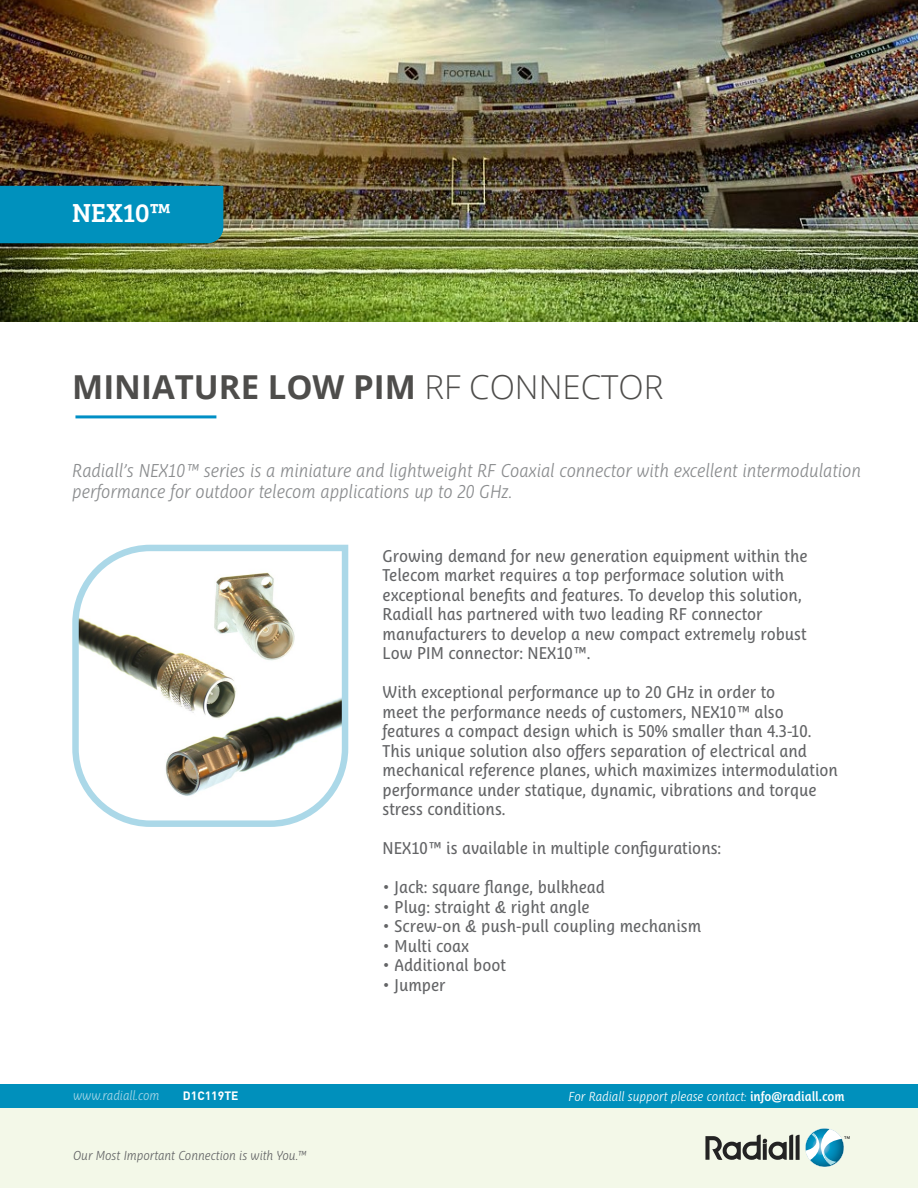
<style>
.page{position:relative;width:918px;height:1188px;background:#fff}
.page>*{position:absolute;margin:0;border:0;box-sizing:border-box;transform-origin:0 0}
.t1{font:700 33px "Open Sans";color:#4e4d4b}
.t2{font:27px "Bree Serif";color:#fff}
.t3{font:italic 300 18px/21px "Ayita Pro";color:#8a8c8e}
.t4{font:16.5px/19.5px "Ayita Pro";color:#636466}
.t5{font:italic 300 12.6px "Ayita Pro";color:#fff}
.t6{font:italic 300 12.6px "Ayita Pro";color:#636466}
.t7{font:italic 300 12.6px "Ayita Pro";color:#abd8e8}
.t8{font:700 12px "DIN Pro";color:#fff}
.s1{font-weight:300}
.s2{font-weight:600;font-style:normal}
</style>
<div class="page">
<hr style="left:75px;top:415px;width:141px;height:3px;background:#008fc5">
<img style="left:0;top:0;width:918px;height:321px">
<div style="left:0;top:186px;width:223px;height:57px;background:#0091bd"></div>
<div style="left:0;top:1097px;width:918px;height:91px;background:#f3f8e8"></div>
<div style="left:0;top:1084px;width:918px;height:24px;background:#0090bc"></div>
<svg style="left:705px;top:1128px;width:145px;height:39px"></svg>
<svg style="left:72px;top:544px;width:277px;height:283px"></svg>
<h2 class="t2" style="left:72px;top:193px;width:100px">NEX10™</h2>
<h1 class="t1" style="left:72px;top:364px;width:593px">MINIATURE LOW PIM <span class="s1">RF CONNECTOR</span></h1>
<p class="t3" style="left:72px;top:460px;width:790px">Radiall’s NEX10™ series is a miniature and lightweight RF Coaxial connector with excellent intermodulation performance for outdoor telecom applications up to 20 GHz.</p>
<p class="t4" style="left:383px;top:546px;width:426px">Growing demand for new generation equipment within the Telecom market requires a top performace solution with exceptional benefits and features. To develop this solution, Radiall has partnered with two leading RF connector manufacturers to develop a new compact extremely robust Low PIM connector: NEX10™.</p>
<p class="t4" style="left:383px;top:683px;width:457px">With exceptional performance up to 20 GHz in order to<br>meet the performance needs of customers, NEX10™ also features a compact design which is 50% smaller than 4.3-10.<br>This unique solution also offers separation of electrical and mechanical reference planes, which maximizes intermodulation performance under statique, dynamic, vibrations and torque stress conditions.</p>
<p class="t4" style="left:383px;top:839px;width:340px">NEX10™ is available in multiple configurations:</p>
<p class="t4" style="left:383px;top:878px;width:224px">• Jack: square flange, bulkhead</p>
<p class="t4" style="left:383px;top:897px;width:209px">• Plug: straight &amp; right angle</p>
<p class="t4" style="left:383px;top:917px;width:320px">• Screw-on &amp; push-pull coupling mechanism</p>
<p class="t4" style="left:383px;top:936px;width:88px">• Multi coax</p>
<p class="t4" style="left:383px;top:956px;width:125px">• Additional boot</p>
<p class="t4" style="left:383px;top:975px;width:65px">• Jumper</p>
<p class="t7" style="left:73px;top:1088px;width:88px">www.radiall.com</p>
<p class="t5" style="left:569px;top:1089px;width:278px">For Radiall support please contact: <span class="s2">info@radiall.com</span></p>
<p class="t8" style="left:183px;top:1088px;width:57px">D1C119TE</p>
<p class="t6" style="left:73px;top:1148px;width:235px">Our Most Important Connection is with You.™</p>
</div>
